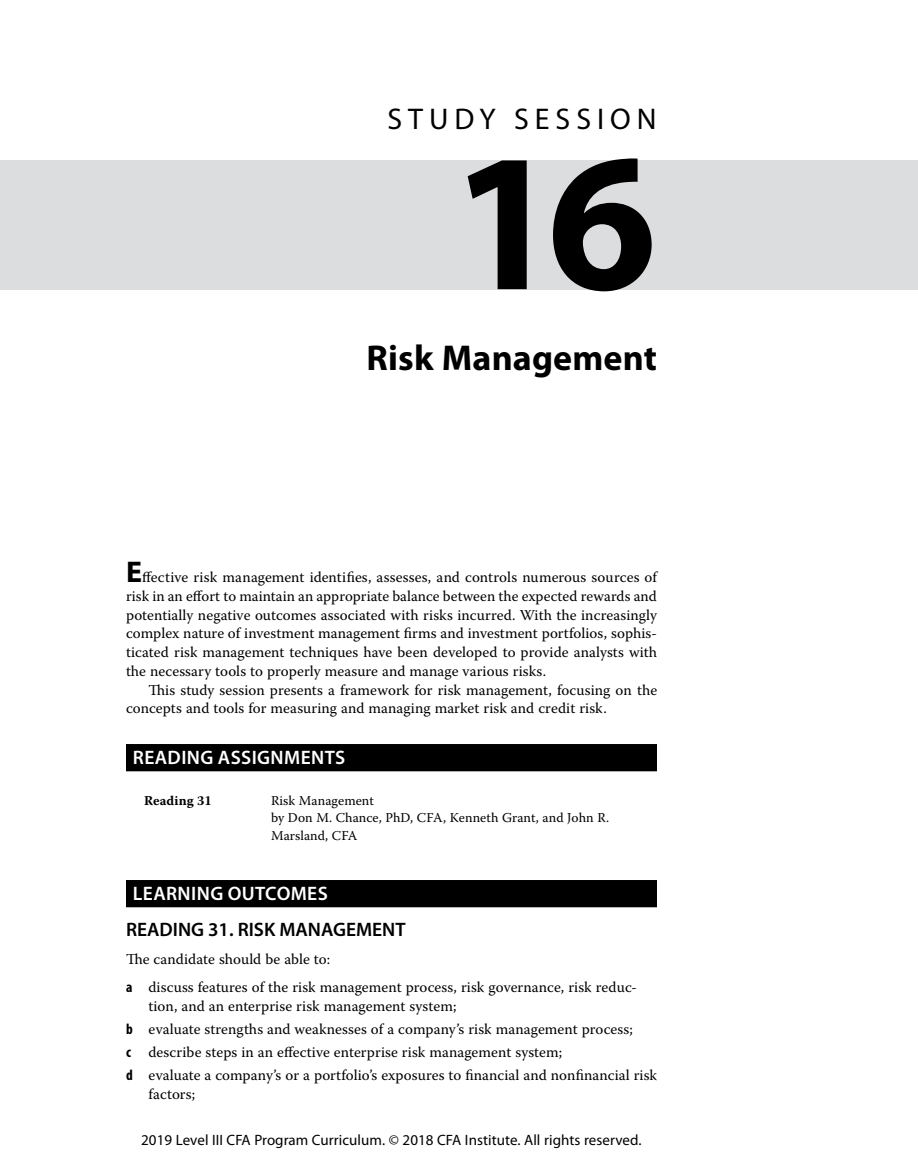
<style>
.page{position:relative;width:918px;height:1175px;background:#fff}
.page>*{position:absolute;margin:0;border:0;box-sizing:border-box;transform-origin:0 0}
.SS_NUM{font:700 198px "Myriad Pro";color:#000}
.SS_TITLE{font:700 36px "Myriad Pro";letter-spacing:.005em;color:#000}
.SS_LABEL{font:30px "Myriad Pro";letter-spacing:.2em;color:#000}
.SS_H1{font:600 19.5px "Myriad Pro";letter-spacing:.02em;color:#fff}
.H2_no_space_above{font:600 19.5px "Myriad Pro";color:#000}
.SS_INTRO_T1{font:15px/18.8px "Warnock Pro";letter-spacing:.005em;color:#000;text-align:justify}
.NL1_middle{font:15px/18.8px "Warnock Pro";letter-spacing:.005em;color:#000}
.SS_INTRO_T{font:15px/18.8px "Warnock Pro";letter-spacing:.005em;color:#000}
.NL1_first{font:15px/18.8px "Warnock Pro";letter-spacing:.005em;color:#000}
.t1{font:15px "Myriad Pro";letter-spacing:.005em;color:#000}
.T1{font:15px "Warnock Pro";letter-spacing:.005em;color:#000}
.TB{font:13.5px/17.2px "Warnock Pro";letter-spacing:.005em;color:#000}
.TB-2{font:700 13.5px "Warnock Pro";letter-spacing:.01em;color:#000}
.s1{font-family:"Myriad Pro";font-weight:700;font-size:30px}
.s2{font-family:"Myriad Pro";font-weight:700;font-stretch:condensed}
</style>
<div class="page">
<div style="left:0;top:160px;width:918px;height:129px;background:#dcddde"></div>
<div style="left:126px;top:744px;width:531px;height:27px;background:#000"></div>
<div style="left:126px;top:880px;width:531px;height:27px;background:#000"></div>
<p class="SS_LABEL" style="left:387px;top:100px;width:271px">STUDY SESSION</p>
<p class="SS_NUM" style="left:451px;top:93px;width:208px">16</p>
<p class="SS_TITLE" style="left:366px;top:334px;width:292px">Risk Management</p>
<p class="SS_INTRO_T1" style="left:126px;top:567px;width:533px"><span class="s1">E</span>ffective risk management identifies, assesses, and controls numerous sources of risk in an effort to maintain an appropriate balance between the expected rewards and potentially negative outcomes associated with risks incurred. With the increasingly complex nature of investment management firms and investment portfolios, sophis&shy;ticated risk management techniques have been developed to provide analysts with the necessary tools to properly measure and manage various risks.</p>
<p class="SS_INTRO_T" style="left:126px;top:680px;width:533px;text-indent:22px">This study session presents a framework for risk management, focusing on the concepts and tools for measuring and managing market risk and credit risk.</p>
<p class="SS_H1" style="left:133px;top:745px;width:214px">READING ASSIGNMENTS</p>
<p class="TB-2" style="left:144px;top:792px;width:69px">Reading 31</p>
<p class="TB" style="left:271px;top:791px;width:340px">Risk Management<br>by Don M. Chance, PhD, CFA, Kenneth Grant, and John R.<br>Marsland, CFA</p>
<p class="SS_H1" style="left:133px;top:881px;width:196px">LEARNING OUTCOMES</p>
<p class="H2_no_space_above" style="left:126px;top:917px;width:281px">READING 31. RISK MANAGEMENT</p>
<p class="T1" style="left:126px;top:950px;width:206px">The candidate should be able to:</p>
<p class="NL1_first" style="left:148px;top:977px;width:490px;text-indent:-22px"><span class="s2">a</span> discuss features of the risk management process, risk governance, risk reduc&shy;tion, and an enterprise risk management system;</p>
<p class="NL1_middle" style="left:126px;top:1019px;width:508px"><span class="s2">b</span> evaluate strengths and weaknesses of a company’s risk management process;</p>
<p class="NL1_middle" style="left:126px;top:1042px;width:438px"><span class="s2">c</span> describe steps in an effective enterprise risk management system;</p>
<p class="NL1_middle" style="left:148px;top:1065px;width:510px;text-indent:-22px"><span class="s2">d</span> evaluate a company’s or a portfolio’s exposures to financial and nonfinancial risk factors;</p>
<p class="t1" style="left:141px;top:1130px;width:502px">2019 Level III CFA Program Curriculum. © 2018 CFA Institute. All rights reserved.</p>
</div>
